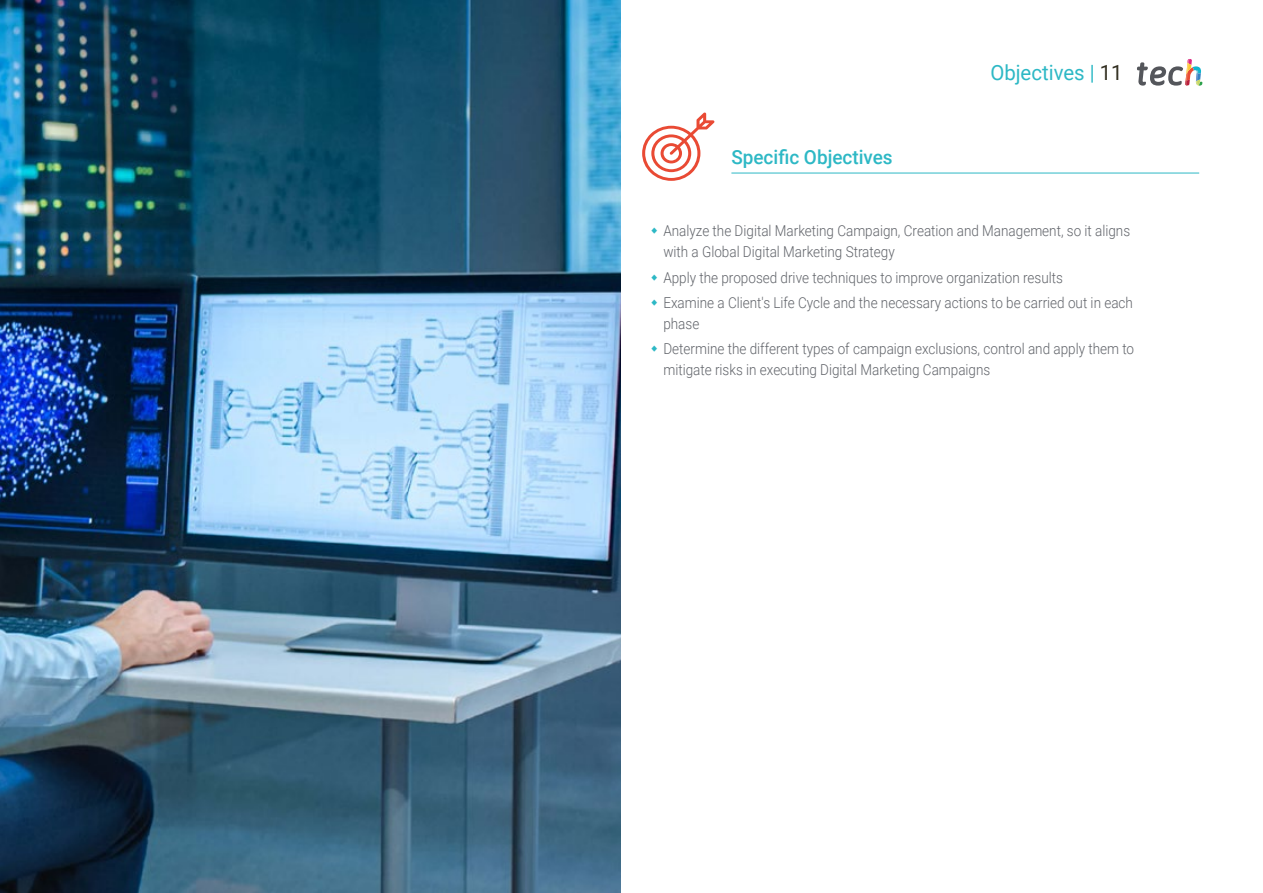
<style>
.page{position:relative;width:1263px;height:893px;background:#fff}
.page>*{position:absolute;margin:0;border:0;box-sizing:border-box;transform-origin:0 0}
.t1{font:21px "Roboto";color:#2db8c5}
.t2{font:500 19.5px "Roboto";color:#2db8c5}
.t3{font:300 15px/25.2px "Roboto";color:#61646a;scale:.9 1}
.s1{color:#312e20}
</style>
<div class="page">
<hr style="left:731px;top:173px;width:468px;height:1px;background:#2db8c5">
<svg style="left:642px;top:112px;width:72px;height:69px"></svg>
<img style="left:0;top:0;width:621px;height:893px">
<svg style="left:1137px;top:59px;width:65px;height:27px"></svg>
<h2 class="t2" style="left:731px;top:144px;width:163px">Specific Objectives</h2>
<h1 class="t1" style="left:990px;top:57px;width:134px">Objectives | <span class="s1">11</span></h1>
<p class="t3" style="left:663px;top:220px;width:520px;line-height:21px">Analyze the Digital Marketing Campaign, Creation and Management, so it aligns with a Global Digital Marketing Strategy</p>
<p class="t3" style="left:663px;top:264px;width:523px">Apply the proposed drive techniques to improve organization results<br>Examine a Client's Life Cycle and the necessary actions to be carried out in each</p>
<p class="t3" style="left:663px;top:310px;width:525px">phase<br>Determine the different types of campaign exclusions, control and apply them to</p>
<p class="t3" style="left:663px;top:357px;width:365px">mitigate risks in executing Digital Marketing Campaigns</p>
</div>
